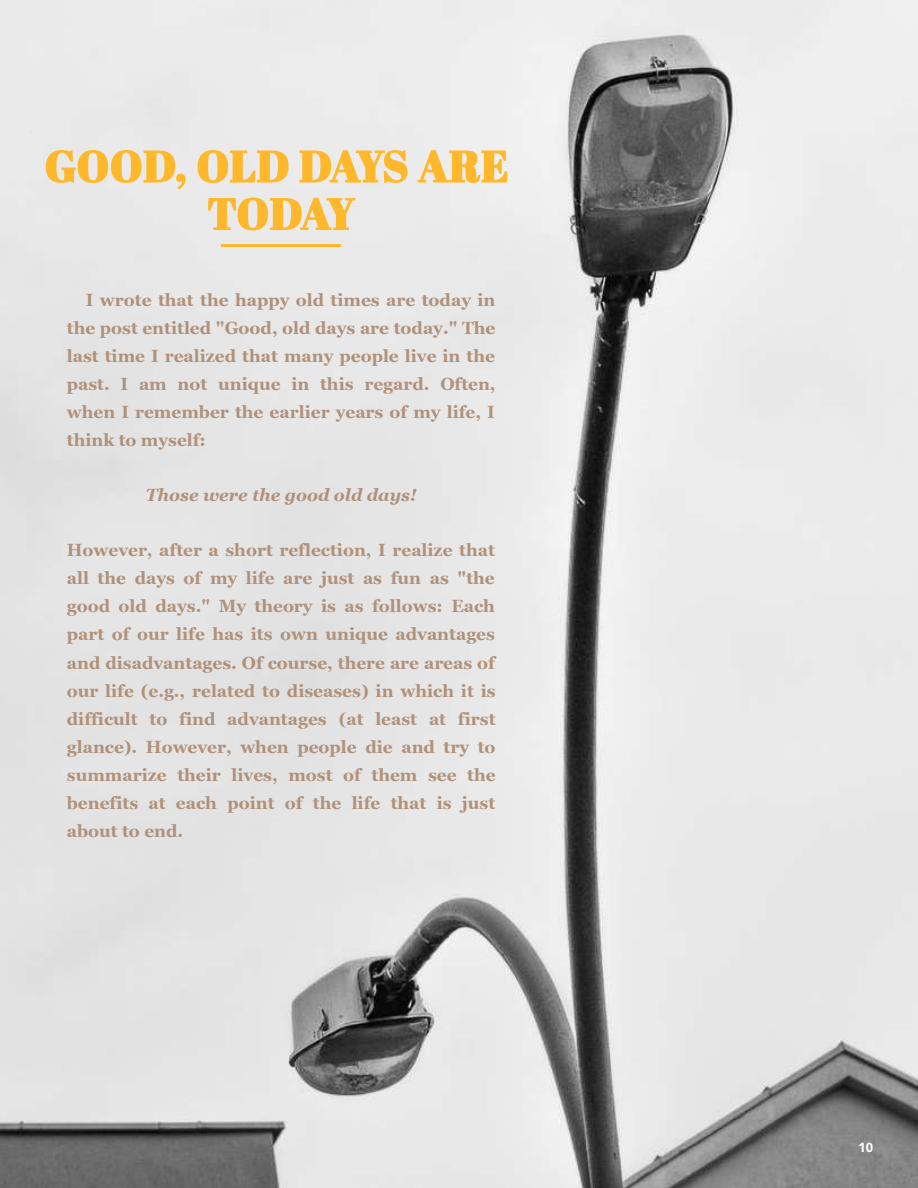
<style>
.page{position:relative;width:918px;height:1188px;background:#fff}
.page>*{position:absolute;margin:0;border:0;box-sizing:border-box;transform-origin:0 0}
.t1{font:700 17.25px/28px "Georgia";color:#b09179;text-align:justify}
.t2{font:italic 700 17.25px "Georgia";color:#b09179}
.t3{font:700 12.9px "Open Sans";color:#fff}
</style>
<div class="page">
<img style="left:0;top:0;width:918px;height:1188px">
<svg style="left:46px;top:150px;width:461px;height:40px;background:#f3d498"></svg>
<svg style="left:208px;top:198px;width:148px;height:32px;background:#f5ce81"></svg>
<hr style="left:221px;top:244px;width:80px;height:2px;background:#ffb82b">
<hr style="left:301px;top:244px;width:40px;height:2px;background:#ffb82b">
<p class="t1" style="left:67px;top:286px;width:430px;text-indent:19px">I wrote that the happy old times are today in the post entitled "Good, old days are today." The last time I realized that many people live in the past. I am not unique in this regard. Often, when I remember the earlier years of my life, I think to myself:</p>
<p class="t2" style="left:146px;top:484px;width:272px">Those were the good old days!</p>
<p class="t1" style="left:67px;top:536px;width:430px">However, after a short reflection, I realize that all the days of my life are just as fun as "the good old days." My theory is as follows: Each part of our life has its own unique advantages and disadvantages. Of course, there are areas of our life (e.g., related to diseases) in which it is difficult to find advantages (at least at first glance). However, when people die and try to summarize their lives, most of them see the benefits at each point of the life that is just about to end.</p>
<p class="t3" style="left:858px;top:1139px;width:16px">10</p>
</div>
